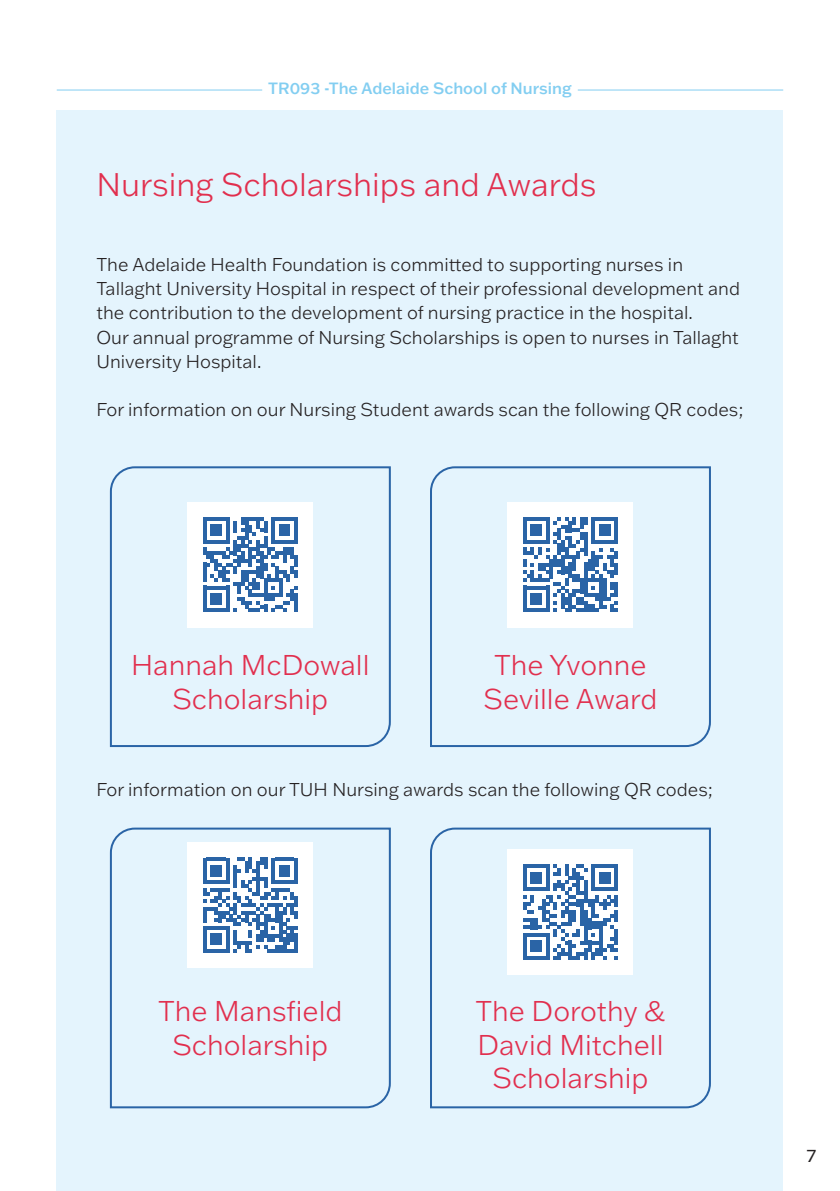
<style>
.page{position:relative;width:840px;height:1191px;background:#fff}
.page>*{position:absolute;margin:0;border:0;box-sizing:border-box;transform-origin:0 0}
.t1{font:300 32px "Franklin Gothic ATF";color:#e12f4e}
.t2{font:300 28px/33.6px "Franklin Gothic ATF";color:#e12f4e;text-align:center}
.body{font:300 18.2px/24px "Franklin Gothic ATF";color:#252122}
.t3{font:18px "Franklin Gothic ATF";color:#252122}
.t4{font:500 16px "Franklin Gothic ATF";color:#83cef1}
</style>
<div class="page">
<div style="left:57px;top:111px;width:725px;height:1080px;background:#e4f4fd"></div>
<hr style="left:577px;top:90px;width:205px;height:1px;background:#83cef1">
<hr style="left:57px;top:90px;width:205px;height:1px;background:#83cef1">
<svg style="left:109px;top:466px;width:282px;height:281px"></svg>
<div style="left:187px;top:502px;width:126px;height:125px;background:#fff"></div>
<svg style="left:203px;top:517px;width:95px;height:95px"></svg>
<svg style="left:430px;top:466px;width:281px;height:281px"></svg>
<div style="left:507px;top:502px;width:126px;height:125px;background:#fff"></div>
<svg style="left:523px;top:517px;width:94px;height:95px"></svg>
<svg style="left:109px;top:827px;width:282px;height:282px"></svg>
<div style="left:187px;top:842px;width:126px;height:126px;background:#fff"></div>
<svg style="left:203px;top:857px;width:95px;height:95px"></svg>
<svg style="left:430px;top:827px;width:281px;height:282px"></svg>
<div style="left:507px;top:849px;width:126px;height:126px;background:#fff"></div>
<svg style="left:523px;top:864px;width:94px;height:95px"></svg>
<p class="t4" style="left:268px;top:78px;width:305px">TR093 -The Adelaide School of Nursing</p>
<p class="t1" style="left:96px;top:164px;width:501px">Nursing Scholarships and Awards</p>
<p class="body" style="left:96px;top:252px;width:644px">The Adelaide Health Foundation is committed to supporting nurses in<br>Tallaght University Hospital in respect of their professional development and the contribution to the development of nursing practice in the hospital.</p>
<p class="body" style="left:96px;top:324px;width:643px">Our annual programme of Nursing Scholarships is open to nurses in Tallaght<br>University Hospital.</p>
<p class="body" style="left:96px;top:396px;width:648px">For information on our Nursing Student awards scan the following QR codes;</p>
<p class="t2" style="left:131px;top:647px;width:240px">Hannah McDowall<br>Scholarship</p>
<p class="t2" style="left:483px;top:647px;width:175px">The Yvonne<br>Seville Award</p>
<p class="body" style="left:96px;top:777px;width:617px">For information on our TUH Nursing awards scan the following QR codes;</p>
<p class="t2" style="left:158px;top:993px;width:186px">The Mansfield<br>Scholarship</p>
<p class="t2" style="left:475px;top:993px;width:191px">The Dorothy &amp;<br>David Mitchell<br>Scholarship</p>
<p class="t3" style="left:806px;top:1143px;width:11px">7</p>
</div>
